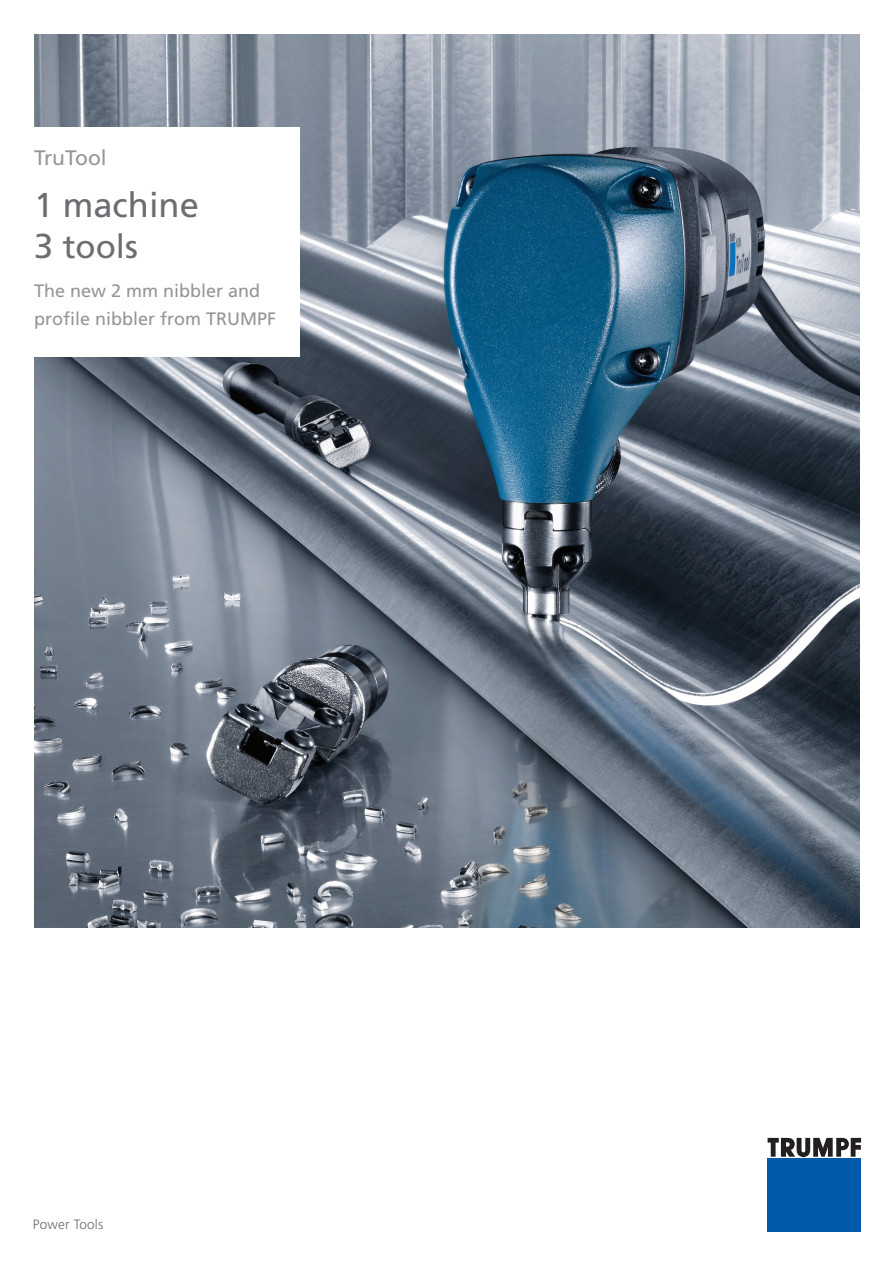
<style>
.page{position:relative;width:893px;height:1263px;background:#fff}
.page>*{position:absolute;margin:0;border:0;box-sizing:border-box;transform-origin:0 0}
.t1{font:34.5px "Frutiger LT Std";color:#6c6d70}
.t2{font:33px "Frutiger LT Std";color:#6c6d70}
.t3{font:21px "Frutiger LT Std";color:#939598}
.t4{font:18px/28.8px "Frutiger LT Std";color:#939598}
.t5{font:300 13.5px "Frutiger LT Std";letter-spacing:.015em;color:#6c6d70}
.s1{font-size:34.5px}
</style>
<div class="page">
<img style="left:34px;top:34px;width:825px;height:893px">
<div style="left:0;top:128px;width:300px;height:229px;background:#fff"></div>
<svg style="left:767px;top:1137px;width:95px;height:95px;background:#1f63a1"></svg>
<p class="t3" style="left:34px;top:145px;width:74px">TruTool</p>
<h1 class="t1" style="left:34px;top:185px;width:166px">1 machine</h1>
<h2 class="t2" style="left:34px;top:227px;width:105px"><span class="s1">3</span> tools</h2>
<p class="t4" style="left:34px;top:276px;width:244px">The new 2 mm nibbler and profile nibbler from TRUMPF</p>
<p class="t5" style="left:33px;top:1217px;width:72px">Power Tools</p>
</div>
